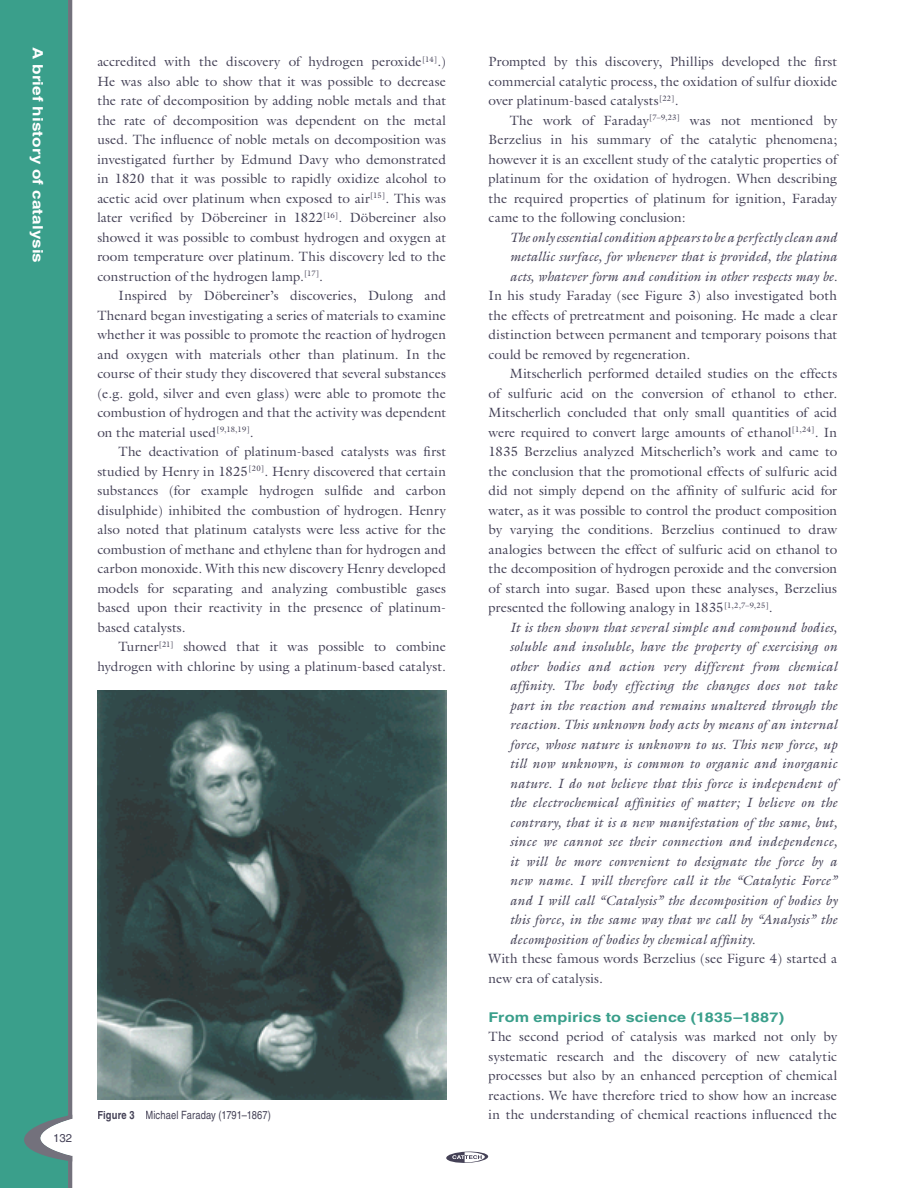
<style>
.page{position:relative;width:918px;height:1188px;background:#fff}
.page>*{position:absolute;margin:0;border:0;box-sizing:border-box;transform-origin:0 0}
.t1{font:700 14.25px "Helvetica";letter-spacing:.01em;color:#fff;scale:1.2 1}
.t2{font:13.5px/19.5px "Galliard";letter-spacing:.005em;color:#444156;text-align:justify}
.t3{font:italic 13.5px/19.5px "Galliard";color:#444156;text-align:justify}
.t4{font:700 13.5px "Helvetica";letter-spacing:.01em;color:#3a9f8b;scale:1.2 1}
.t5{font:condensed 11.4px "Helvetica";letter-spacing:.01em;color:#444156}
.t6{font:11.4px "Helvetica";color:#444157}
.s1{font-weight:700}
</style>
<div class="page">
<div style="left:0;top:0;width:23px;height:1188px;background:#3a9f8b"></div>
<div style="left:23px;top:0;width:49px;height:1188px;background:#3a9f8b"></div>
<svg style="left:446px;top:1151px;width:42px;height:12px"></svg>
<img style="left:97px;top:690px;width:349px;height:410px">
<div style="left:54px;top:1134px;width:18px;height:8px;background:#fff"></div>
<p class="t1" style="left:47px;top:47px;width:182px;rotate:90deg">A brief history of catalysis</p>
<p class="t6" style="left:53px;top:1131px;width:21px">132</p>
<p class="t2" style="left:97px;top:52px;width:350px">accredited with the discovery of hydrogen peroxide<sup>[14]</sup>.)<br>He was also able to show that it was possible to decrease the rate of decomposition by adding noble metals and that the rate of decomposition was dependent on the metal used. The influence of noble metals on decomposition was investigated further by Edmund Davy who demonstrated in 1820 that it was possible to rapidly oxidize alcohol to acetic acid over platinum when exposed to air<sup>[15]</sup>. This was later verified by Döbereiner in 1822<sup>[16]</sup>. Döbereiner also showed it was possible to combust hydrogen and oxygen at room temperature over platinum. This discovery led to the construction of the hydrogen lamp.<sup>[17]</sup>.</p>
<p class="t2" style="left:97px;top:286px;width:350px;text-indent:21px">Inspired by Döbereiner’s discoveries, Dulong and Thenard began investigating a series of materials to examine whether it was possible to promote the reaction of hydrogen and oxygen with materials other than platinum. In the course of their study they discovered that several substances (e.g. gold, silver and even glass) were able to promote the combustion of hydrogen and that the activity was dependent on the material used<sup>[9,18,19]</sup>.</p>
<p class="t2" style="left:97px;top:442px;width:350px;text-indent:21px">The deactivation of platinum-based catalysts was first studied by Henry in 1825<sup>[20]</sup>. Henry discovered that certain substances (for example hydrogen sulfide and carbon disulphide) inhibited the combustion of hydrogen. Henry also noted that platinum catalysts were less active for the combustion of methane and ethylene than for hydrogen and carbon monoxide. With this new discovery Henry developed models for separating and analyzing combustible gases based upon their reactivity in the presence of platinum&shy;based catalysts.</p>
<p class="t2" style="left:97px;top:637px;width:350px;text-align:right">Turner<sup>[21]</sup> showed that it was possible to combine hydrogen with chlorine by using a platinum-based catalyst.</p>
<p class="t2" style="left:489px;top:52px;width:350px">Prompted by this discovery, Phillips developed the first commercial catalytic process, the oxidation of sulfur dioxide over platinum-based catalysts<sup>[22]</sup>.</p>
<p class="t2" style="left:489px;top:110px;width:350px;text-indent:21px">The work of Faraday<sup>[7–9,23]</sup> was not mentioned by Berzelius in his summary of the catalytic phenomena; however it is an excellent study of the catalytic properties of platinum for the oxidation of hydrogen. When describing the required properties of platinum for ignition, Faraday came to the following conclusion:</p>
<p class="t3" style="left:510px;top:227px;width:329px">The only essential condition appears to be a perfectly clean and metallic surface, for whenever that is provided, the platina acts, whatever form and condition in other respects may be.</p>
<p class="t2" style="left:489px;top:286px;width:350px">In his study Faraday (see Figure 3) also investigated both the effects of pretreatment and poisoning. He made a clear distinction between permanent and temporary poisons that could be removed by regeneration.</p>
<p class="t2" style="left:489px;top:364px;width:350px;text-indent:21px">Mitscherlich performed detailed studies on the effects of sulfuric acid on the conversion of ethanol to ether.<br>Mitscherlich concluded that only small quantities of acid were required to convert large amounts of ethanol<sup>[1,24]</sup>. In 1835 Berzelius analyzed Mitscherlich’s work and came to the conclusion that the promotional effects of sulfuric acid did not simply depend on the affinity of sulfuric acid for water, as it was possible to control the product composition by varying the conditions. Berzelius continued to draw analogies between the effect of sulfuric acid on ethanol to the decomposition of hydrogen peroxide and the conversion of starch into sugar. Based upon these analyses, Berzelius presented the following analogy in 1835<sup>[1,2,7–9,25]</sup>.</p>
<p class="t3" style="left:510px;top:617px;width:329px">It is then shown that several simple and compound bodies, soluble and insoluble, have the property of exercising on other bodies and action very different from chemical affinity. The body effecting the changes does not take part in the reaction and remains unaltered through the reaction. This unknown body acts by means of an internal force, whose nature is unknown to us. This new force, up till now unknown, is common to organic and inorganic nature. I do not believe that this force is independent of the electrochemical affinities of matter; I believe on the contrary, that it is a new manifestation of the same, but, since we cannot see their connection and independence, it will be more convenient to designate the force by a new name. I will therefore call it the “Catalytic Force” and I will call “Catalysis” the decomposition of bodies by this force, in the same way that we call by “Analysis” the decomposition of bodies by chemical affinity.</p>
<p class="t2" style="left:489px;top:949px;width:350px">With these famous words Berzelius (see Figure 4) started a new era of catalysis.</p>
<p class="t4" style="left:489px;top:1009px;width:248px">From empirics to science (1835–1887)</p>
<p class="t2" style="left:489px;top:1027px;width:350px">The second period of catalysis was marked not only by systematic research and the discovery of new catalytic processes but also by an enhanced perception of chemical reactions. We have therefore tried to show how an increase</p>
<p class="t5" style="left:97px;top:1109px;width:175px"><span class="s1">Figure 3</span> Michael Faraday (1791–1867)</p>
<p class="t2" style="left:489px;top:1105px;width:350px">in the understanding of chemical reactions influenced the</p>
</div>
